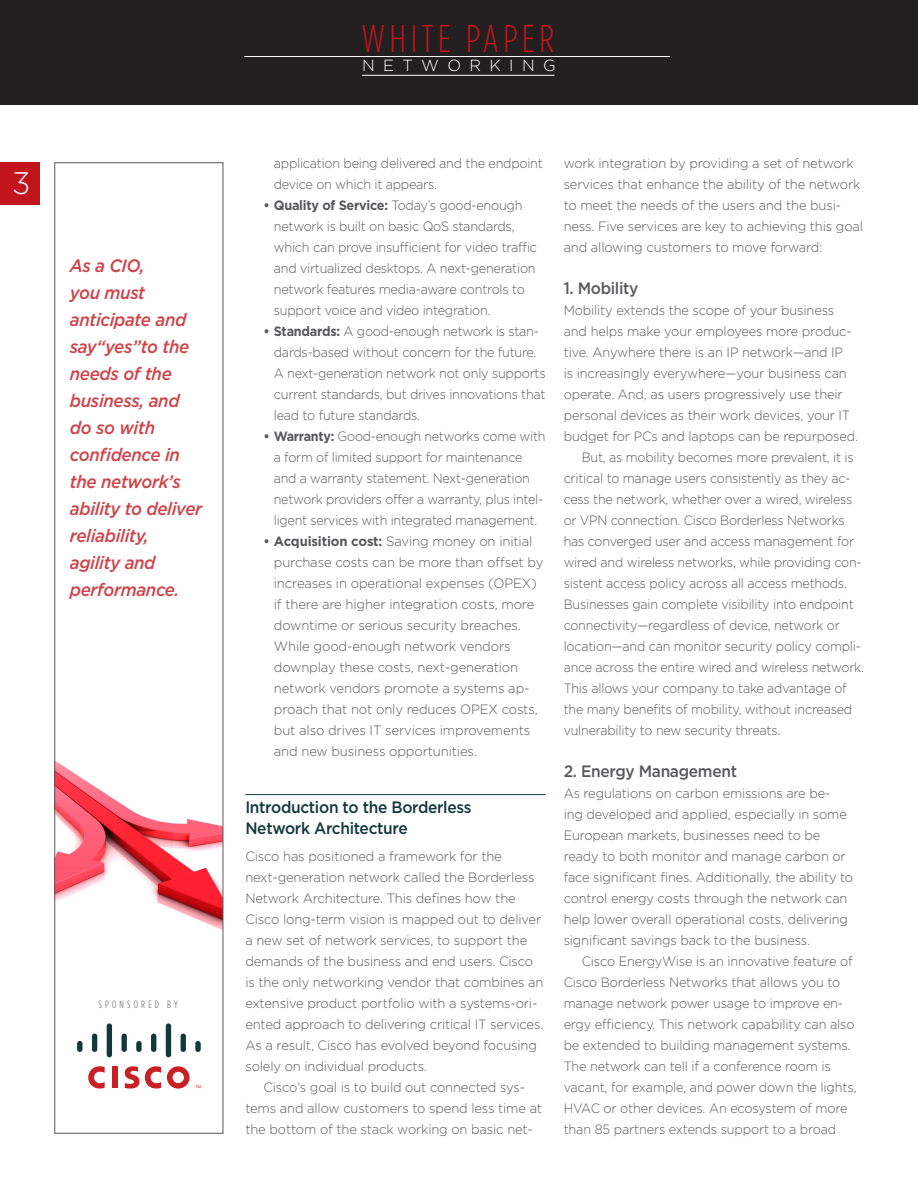
<style>
.page{position:relative;width:918px;height:1188px;background:#fff}
.page>*{position:absolute;margin:0;border:0;box-sizing:border-box;transform-origin:0 0}
.t1{font:300 38.7px "Gotham Condensed";letter-spacing:.12em;color:#c2141c}
.t2{font:300 31.2px "Gotham";color:#fff;scale:.96 1}
.t3{font:italic 500 18px/27px "Gotham";letter-spacing:-.02em;color:#ce4349;scale:.94 1}
.Subhead{font:500 16.5px/21px "Gotham";letter-spacing:-.02em;color:#11383c;scale:.94 1}
.t4{font:500 16.5px "Gotham";letter-spacing:-.02em;color:#57585a;scale:.94 1}
.t5{font:300 16.05px "Gotham";color:#fff}
.t6{font:300 13.5px/21px "Gotham";letter-spacing:-.01em;color:#57585a;scale:.94 1}
.t7{font:300 13.5px/21px "Gotham";letter-spacing:-.01em;color:#57585a;scale:.93 1}
.t8{font:300 13.5px/21px "Gotham";letter-spacing:-.01em;color:#57585a;scale:.96 1}
.t9{font:300 13.5px/21px "Gotham";letter-spacing:-.01em;color:#57585a;scale:.95 1}
.t10{font:300 13.5px/21px "Gotham";letter-spacing:-.01em;color:#57585a}
.t11{font:300 10.5px "Gotham Condensed";letter-spacing:.3em;color:#57585a}
.s1{font-weight:700}
</style>
<div class="page">
<div style="left:0;top:0;width:918px;height:104px;background:#231f20"></div>
<hr style="left:362px;top:75px;width:192px;height:1px;background:#fff">
<hr style="left:245px;top:794px;width:301px;height:1px;background:#11383c">
<hr style="left:244px;top:56px;width:426px;height:1px;background:#fff">
<img style="left:56px;top:761px;width:165px;height:169px">
<div style="left:54px;top:162px;width:169px;height:972px;border:1px solid #57585a"></div>
<div style="left:0;top:162px;width:40px;height:43px;background:#c2141c"></div>
<svg style="left:88px;top:1066px;width:17px;height:23px"></svg>
<div style="left:112px;top:1067px;width:5px;height:21px;background:#c92026"></div>
<svg style="left:77px;top:1041px;width:5px;height:11px"></svg>
<svg style="left:92px;top:1034px;width:5px;height:18px"></svg>
<svg style="left:107px;top:1023px;width:5px;height:34px"></svg>
<svg style="left:122px;top:1034px;width:5px;height:18px"></svg>
<svg style="left:136px;top:1041px;width:6px;height:11px"></svg>
<svg style="left:151px;top:1034px;width:5px;height:18px"></svg>
<svg style="left:166px;top:1023px;width:5px;height:34px"></svg>
<svg style="left:181px;top:1034px;width:5px;height:18px"></svg>
<svg style="left:195px;top:1041px;width:6px;height:11px"></svg>
<svg style="left:125px;top:1066px;width:36px;height:23px"></svg>
<svg style="left:167px;top:1066px;width:34px;height:23px"></svg>
<p class="t2" style="left:12px;top:166px;width:21px">3</p>
<p class="t3" style="left:70px;top:252px;width:142px">As a CIO,<br>you must anticipate and say“yes”to the needs of the business, and do so with confidence in the network’s ability to deliver reliability, agility and performance.</p>
<p class="t11" style="left:99px;top:999px;width:81px">SPONSORED BY</p>
<p class="t1" style="left:362px;top:18px;width:194px">WHITE PAPER</p>
<p class="t5" style="left:362px;top:57px;width:195px">N E T W O R K I N G</p>
<p class="t6" style="left:274px;top:153px;width:288px">application being delivered and the endpoint device on which it appears.</p>
<p class="t6" style="left:274px;top:195px;width:282px;text-indent:-11px"><span class="s1">• Quality of Service:</span> Today’s good-enough network is built on basic QoS standards, which can prove insufficient for video traffic and virtualized desktops. A next-generation network features media-aware controls to support voice and video integration.</p>
<p class="t6" style="left:274px;top:321px;width:291px;text-indent:-10px"><span class="s1">• Standards:</span> A good-enough network is stan&shy;dards-based without concern for the future.<br>A next-generation network not only supports current standards, but drives innovations that lead to future standards.</p>
<p class="t7" style="left:274px;top:426px;width:294px;text-indent:-10px"><span class="s1">• Warranty:</span> Good-enough networks come with a form of limited support for maintenance and a warranty statement. Next-generation network providers offer a warranty, plus intel&shy;ligent services with integrated management.</p>
<p class="t10" style="left:274px;top:531px;width:271px;text-indent:-10px"><span class="s1">• Acquisition cost:</span> Saving money on initial purchase costs can be more than offset by increases in operational expenses (OPEX) if there are higher integration costs, more downtime or serious security breaches.<br>While good-enough network vendors downplay these costs, next-generation network vendors promote a systems ap&shy;proach that not only reduces OPEX costs, but also drives IT services improvements and new business opportunities.</p>
<p class="Subhead" style="left:245px;top:796px;width:242px">Introduction to the Borderless<br>Network Architecture</p>
<p class="t8" style="left:245px;top:846px;width:312px">Cisco has positioned a framework for the next-generation network called the Borderless Network Architecture. This defines how the Cisco long-term vision is mapped out to deliver a new set of network services, to support the demands of the business and end users. Cisco is the only networking vendor that combines an extensive product portfolio with a systems-ori&shy;ented approach to delivering critical IT services.<br>As a result, Cisco has evolved beyond focusing solely on individual products.</p>
<p class="t8" style="left:245px;top:1077px;width:311px;text-indent:18px">Cisco’s goal is to build out connected sys&shy;tems and allow customers to spend less time at the bottom of the stack working on basic net-</p>
<p class="t8" style="left:564px;top:153px;width:313px">work integration by providing a set of network services that enhance the ability of the network to meet the needs of the users and the busi&shy;ness. Five services are key to achieving this goal and allowing customers to move forward:</p>
<p class="t4" style="left:564px;top:279px;width:81px">1. Mobility</p>
<p class="t9" style="left:564px;top:300px;width:311px">Mobility extends the scope of your business and helps make your employees more produc&shy;tive. Anywhere there is an IP network—and IP<br>is increasingly everywhere—your business can operate. And, as users progressively use their personal devices as their work devices, your IT budget for PCs and laptops can be repurposed.</p>
<p class="t7" style="left:564px;top:447px;width:324px;text-indent:18px">But, as mobility becomes more prevalent, it is critical to manage users consistently as they ac&shy;cess the network, whether over a wired, wireless or VPN connection. Cisco Borderless Networks has converged user and access management for wired and wireless networks, while providing con&shy;sistent access policy across all access methods.<br>Businesses gain complete visibility into endpoint connectivity—regardless of device, network or location—and can monitor security policy compli&shy;ance across the entire wired and wireless network.<br>This allows your company to take advantage of the many benefits of mobility, without increased vulnerability to new security threats.</p>
<p class="t4" style="left:564px;top:762px;width:186px">2. Energy Management</p>
<p class="t9" style="left:564px;top:783px;width:306px">As regulations on carbon emissions are be-<br>ing developed and applied, especially in some European markets, businesses need to be ready to both monitor and manage carbon or face significant fines. Additionally, the ability to control energy costs through the network can help lower overall operational costs, delivering significant savings back to the business.</p>
<p class="t6" style="left:564px;top:951px;width:313px;text-indent:18px">Cisco EnergyWise is an innovative feature of Cisco Borderless Networks that allows you to manage network power usage to improve en&shy;ergy efficiency. This network capability can also be extended to building management systems.<br>The network can tell if a conference room is vacant, for example, and power down the lights, HVAC or other devices. An ecosystem of more than 85 partners extends support to a broad</p>
</div>
